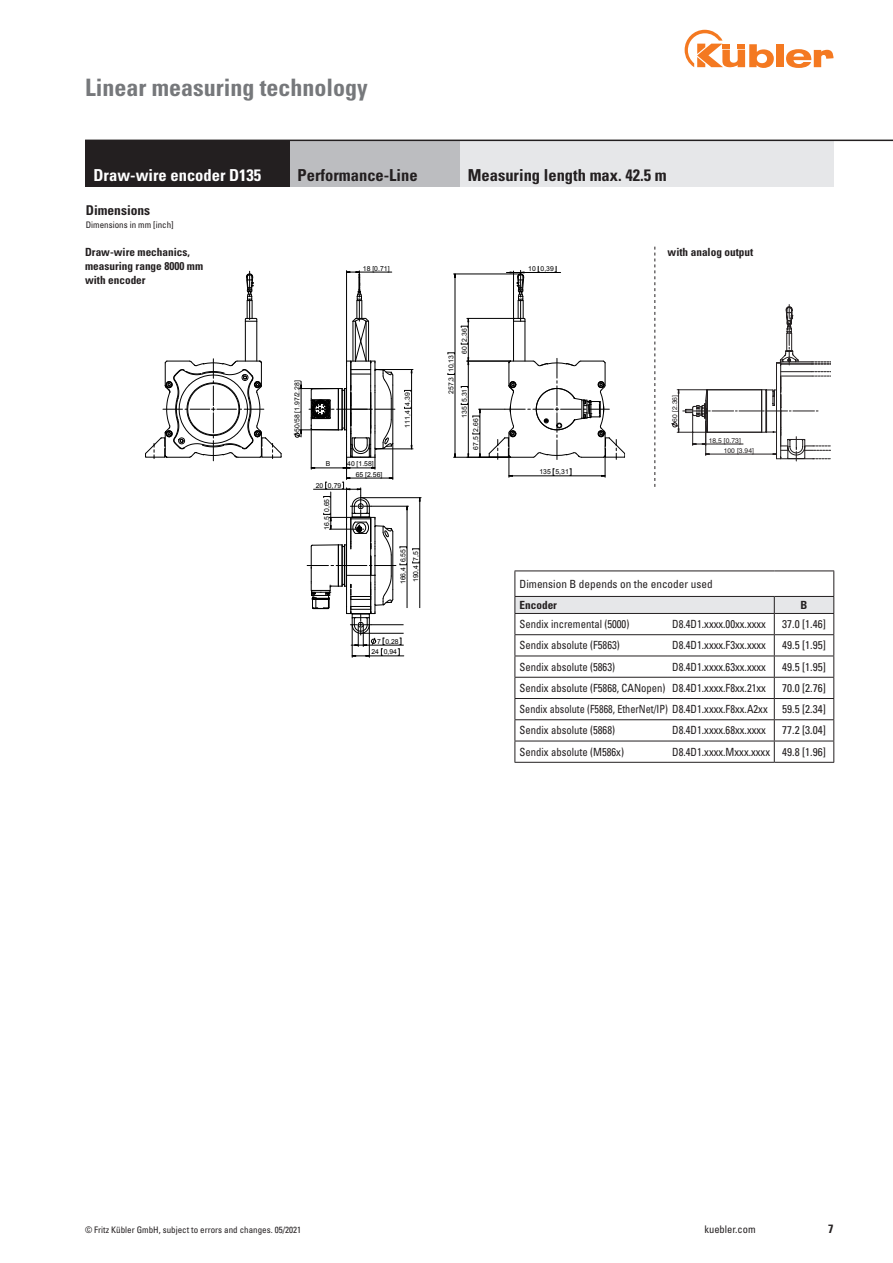
<style>
.page{position:relative;width:893px;height:1263px;background:#fff}
.page>*{position:absolute;margin:0;border:0;box-sizing:border-box;transform-origin:0 0}
.Kapitel{font:700 condensed 24px "Univers";color:#76787b}
.t1{font:700 condensed 16.5px "Univers LT Std";color:#231f20}
.t2{font:700 condensed 16.5px "Univers";color:#fff}
.t3{font:700 condensed 16.5px "Univers";color:#231f20}
.Bestellschlüssel{font:700 condensed 13.5px "Univers";color:#231f20}
.t4{font:700 condensed 12px "Univers";color:#231f20}
.t5{font:condensed 11.25px "Univers LT Std";color:#231f20;scale:.95 1}
.t6{font:condensed 11.25px "Univers LT Std";color:#231f20}
.Bestellschlüssel-2{font:700 condensed 11.25px "Univers";color:#231f20}
.t7{font:condensed 11.25px "Univers LT Std";color:#231f20;scale:.91 1}
.t8{font:700 condensed 11.25px "Univers LT Std";color:#231f20}
.t9{font:condensed 10.5px "Univers LT Std";color:#231f20}
.Fußnote{font:condensed 9px "Univers LT Std";color:#231f20}
.t10{font:6.9px "Arial";letter-spacing:.005em;color:#000}
.t11{font:6.75px "Helvetica";letter-spacing:.005em;color:#231f20}
.s1{font-family:"Univers"}
</style>
<div class="page">
<div style="left:776px;top:44px;width:8px;height:23px;background:#f47921"></div>
<svg style="left:786px;top:49px;width:47px;height:19px"></svg>
<svg style="left:685px;top:30px;width:89px;height:38px"></svg>
<hr style="left:513px;top:321px;width:1px;height:40px;background:#000">
<hr style="left:525px;top:321px;width:1px;height:40px;background:#000">
<hr style="left:257px;top:321px;width:1px;height:40px;background:#000">
<hr style="left:245px;top:321px;width:1px;height:40px;background:#000">
<svg style="left:245px;top:271px;width:13px;height:51px"></svg>
<hr style="left:468px;top:318px;width:1px;height:43px;background:#000">
<hr style="left:467px;top:318px;width:47px;height:1px;background:#000">
<svg style="left:461px;top:343px;width:7px;height:2px"></svg>
<hr style="left:455px;top:274px;width:1px;height:183px;background:#000">
<hr style="left:454px;top:274px;width:67px;height:1px;background:#000">
<svg style="left:555px;top:266px;width:2px;height:6px"></svg>
<hr style="left:521px;top:272px;width:40px;height:1px;background:#000">
<svg style="left:461px;top:318px;width:8px;height:9px"></svg>
<svg style="left:506px;top:270px;width:20px;height:52px"></svg>
<svg style="left:448px;top:353px;width:177px;height:124px"></svg>
<hr style="left:361px;top:497px;width:60px;height:1px;background:#000">
<hr style="left:361px;top:633px;width:60px;height:1px;background:#000">
<svg style="left:294px;top:271px;width:126px;height:386px"></svg>
<svg style="left:145px;top:359px;width:137px;height:102px"></svg>
<svg style="left:654px;top:247px;width:1px;height:240px"></svg>
<svg style="left:671px;top:305px;width:160px;height:157px"></svg>
<svg style="left:514px;top:570px;width:320px;height:192px"></svg>
<hr style="left:514px;top:762px;width:154px;height:1px;background:#231f20">
<hr style="left:668px;top:762px;width:106px;height:1px;background:#231f20">
<hr style="left:774px;top:762px;width:60px;height:1px;background:#231f20">
<div style="left:459px;top:140px;width:374px;height:47px;background:#e6e7e9"></div>
<div style="left:289px;top:140px;width:170px;height:47px;background:#bcbdc0"></div>
<div style="left:85px;top:140px;width:204px;height:47px;background:#231f20"></div>
<hr style="left:85px;top:140px;width:808px;height:1px;background:#231f20">
<p class="Kapitel" style="left:85px;top:72px;width:284px">Linear measuring technology</p>
<p class="t2" style="left:94px;top:165px;width:169px">Draw-wire encoder D135</p>
<p class="t3" style="left:298px;top:165px;width:122px">Performance-Line</p>
<p class="t1" style="left:468px;top:165px;width:200px">Measuring length <span class="s1">max. 42.5 m</span></p>
<p class="Bestellschlüssel" style="left:86px;top:202px;width:66px">Dimensions</p>
<p class="Fußnote" style="left:86px;top:219px;width:89px">Dimensions in mm [inch]</p>
<p class="Bestellschlüssel-2" style="left:85px;top:245px;width:106px">Draw-wire mechanics,</p>
<p class="Bestellschlüssel-2" style="left:85px;top:259px;width:120px">measuring range 8000 mm</p>
<p class="Bestellschlüssel-2" style="left:85px;top:273px;width:62px">with encoder</p>
<p class="t10" style="left:363px;top:264px;width:28px">18 [0.71]</p>
<p class="t10" style="left:292px;top:432px;width:53px;rotate:-90deg">50/58 [1.97/2.28]</p>
<p class="t10" style="left:326px;top:459px;width:6px">B</p>
<p class="t10" style="left:347px;top:459px;width:28px">40 [1.58]</p>
<p class="t10" style="left:316px;top:481px;width:9px">20</p>
<p class="t10" style="left:328px;top:481px;width:15px">0,79</p>
<p class="t10" style="left:322px;top:512px;width:15px;rotate:-90deg">0,65</p>
<p class="t10" style="left:322px;top:530px;width:15px;rotate:-90deg">16,5</p>
<p class="t10" style="left:356px;top:470px;width:28px">65 [2.56]</p>
<p class="t10" style="left:403px;top:428px;width:37px;rotate:-90deg">111,4 4,39</p>
<p class="t10" style="left:398px;top:562px;width:15px;rotate:-90deg">6,55</p>
<p class="t10" style="left:398px;top:584px;width:19px;rotate:-90deg">166,4</p>
<p class="t10" style="left:411px;top:561px;width:11px;rotate:-90deg">7,5</p>
<p class="t10" style="left:411px;top:582px;width:19px;rotate:-90deg">190,4</p>
<p class="t10" style="left:377px;top:637px;width:23px">7 0,28</p>
<p class="t10" style="left:384px;top:647px;width:15px">0,94</p>
<p class="t10" style="left:371px;top:647px;width:9px">24</p>
<p class="t10" style="left:460px;top:354px;width:27px;rotate:-90deg">60 2,36</p>
<p class="t10" style="left:446px;top:372px;width:19px;rotate:-90deg">10,13</p>
<p class="t10" style="left:446px;top:394px;width:19px;rotate:-90deg">257,3</p>
<p class="t10" style="left:460px;top:418px;width:31px;rotate:-90deg">135 5,31</p>
<p class="t10" style="left:471px;top:432px;width:15px;rotate:-90deg">2,66</p>
<p class="t10" style="left:471px;top:450px;width:15px;rotate:-90deg">67,5</p>
<p class="t10" style="left:528px;top:264px;width:27px">10 0,39</p>
<p class="t10" style="left:539px;top:467px;width:31px">135 5,31</p>
<p class="Bestellschlüssel-2" style="left:668px;top:245px;width:87px">with analog output</p>
<p class="t11" style="left:669px;top:421px;width:28px;rotate:-90deg">60 [2.36]</p>
<p class="t11" style="left:709px;top:435px;width:34px">18,5 [0.73]</p>
<p class="t11" style="left:724px;top:445px;width:32px">100 [3.94]</p>
<p class="t6" style="left:519px;top:577px;width:195px">Dimension B depends on the encoder used</p>
<p class="t8" style="left:519px;top:598px;width:39px">Encoder</p>
<p class="t8" style="left:801px;top:598px;width:8px">B</p>
<p class="t5" style="left:519px;top:617px;width:117px">Sendix incremental (5000)</p>
<p class="t5" style="left:672px;top:617px;width:100px">D8.4D1.xxxx.00xx.xxxx</p>
<p class="t6" style="left:782px;top:617px;width:45px">37.0 [1.46]</p>
<p class="t5" style="left:519px;top:638px;width:107px">Sendix absolute (F5863)</p>
<p class="t5" style="left:672px;top:638px;width:100px">D8.4D1.xxxx.F3xx.xxxx</p>
<p class="t6" style="left:782px;top:638px;width:45px">49.5 [1.95]</p>
<p class="t5" style="left:519px;top:659px;width:102px">Sendix absolute (5863)</p>
<p class="t5" style="left:672px;top:659px;width:100px">D8.4D1.xxxx.63xx.xxxx</p>
<p class="t6" style="left:782px;top:659px;width:45px">49.5 [1.95]</p>
<p class="t5" style="left:519px;top:681px;width:155px">Sendix absolute (F5868, CANopen)</p>
<p class="t5" style="left:672px;top:681px;width:100px">D8.4D1.xxxx.F8xx.21xx</p>
<p class="t6" style="left:782px;top:681px;width:45px">70.0 [2.76]</p>
<p class="t7" style="left:519px;top:702px;width:274px">Sendix absolute (F5868, EtherNet/IP) D8.4D1.xxxx.F8xx.A2xx</p>
<p class="t6" style="left:782px;top:702px;width:45px">59.5 [2.34]</p>
<p class="t5" style="left:519px;top:723px;width:102px">Sendix absolute (5868)</p>
<p class="t5" style="left:672px;top:723px;width:100px">D8.4D1.xxxx.68xx.xxxx</p>
<p class="t6" style="left:782px;top:723px;width:45px">77.2 [3.04]</p>
<p class="t5" style="left:519px;top:745px;width:111px">Sendix absolute (M586x)</p>
<p class="t5" style="left:672px;top:745px;width:105px">D8.4D1.xxxx.Mxxx.xxxx</p>
<p class="t6" style="left:782px;top:745px;width:45px">49.8 [1.96]</p>
<p class="Fußnote" style="left:85px;top:1224px;width:218px">© Fritz Kübler GmbH, subject to errors and changes. 05/2021</p>
<p class="t9" style="left:704px;top:1223px;width:53px">kuebler.com</p>
<p class="t4" style="left:828px;top:1221px;width:7px">7</p>
</div>
